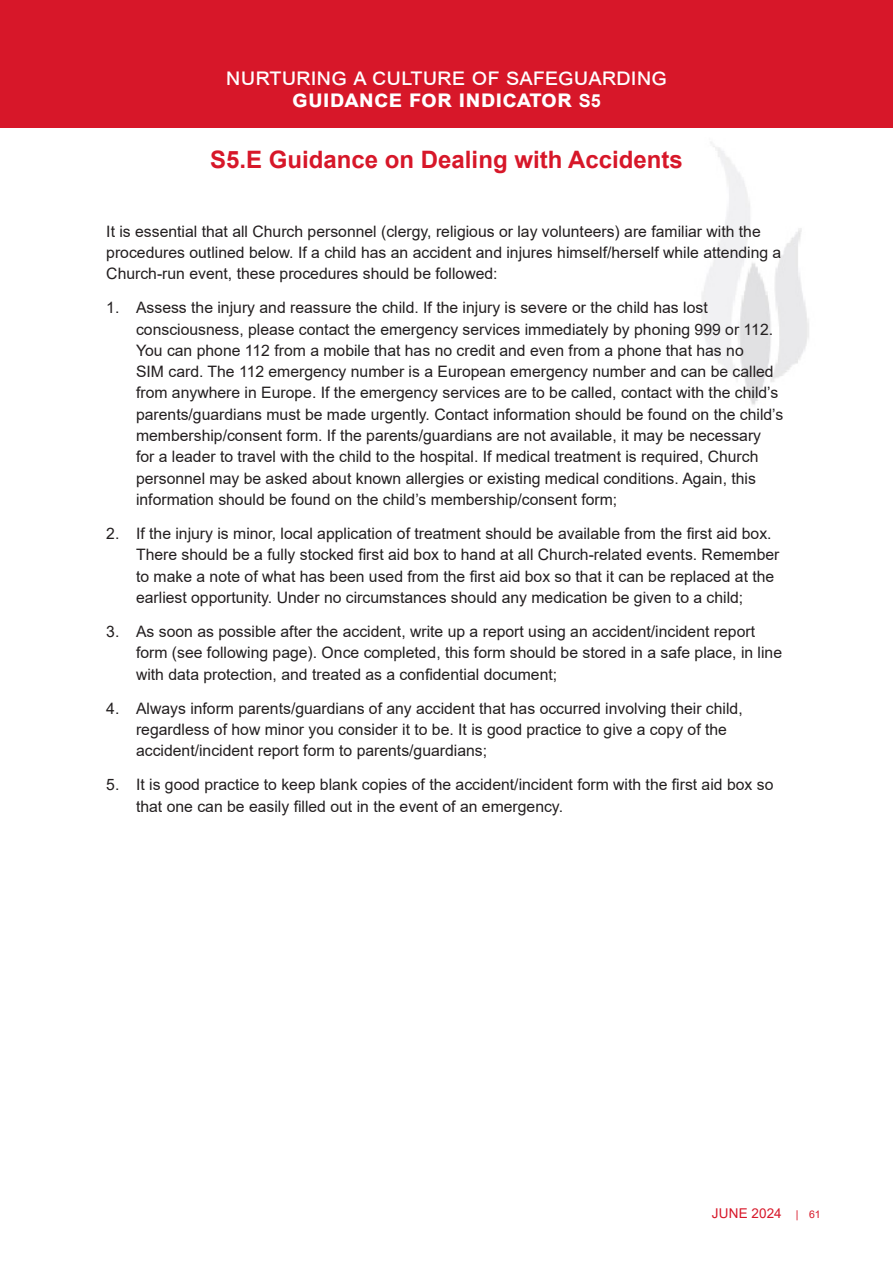
<style>
.page{position:relative;width:893px;height:1263px;background:#fff}
.page>*{position:absolute;margin:0;border:0;box-sizing:border-box;transform-origin:0 0}
.Master_page_title{font:24px/22.5px "Arial";letter-spacing:.255em;color:#fff;text-align:center}
.Main_Standard_1_heading{font:700 24px "Arial";color:#d71729}
.Body_text{font:15.75px/21.3px "Arial";color:#231f20}
.t1{font:13.5px "Arial";letter-spacing:.01em;color:#d71729}
.s1{font-weight:700}
.s2{font-weight:700;font-size:18px}
.s3{font-size:10.5px}
</style>
<div class="page">
<div style="left:0;top:0;width:893px;height:128px;background:#d71729"></div>
<img style="left:702px;top:142px;width:107px;height:263px">
<p class="Master_page_title" style="left:226px;top:65px;width:442px">nurturing a culture of safeguarding <span class="s1">guidance for indicator</span> <span class="s2">S5</span></p>
<p class="Main_Standard_1_heading" style="left:210px;top:143px;width:474px">S5.E Guidance on Dealing with Accidents</p>
<p class="Body_text" style="left:106px;top:220px;width:676px">It is essential that all Church personnel (clergy, religious or lay volunteers) are familiar with the procedures outlined below. If a child has an accident and injures himself/herself while attending a<br>Church-run event, these procedures should be followed:</p>
<p class="Body_text" style="left:136px;top:297px;width:649px;text-indent:-30px">1. Assess the injury and reassure the child. If the injury is severe or the child has lost consciousness, please contact the emergency services immediately by phoning 999 or 112.<br>You can phone 112 from a mobile that has no credit and even from a phone that has no<br>SIM card. The 112 emergency number is a European emergency number and can be called from anywhere in Europe. If the emergency services are to be called, contact with the child’s parents/guardians must be made urgently. Contact information should be found on the child’s membership/consent form. If the parents/guardians are not available, it may be necessary for a leader to travel with the child to the hospital. If medical treatment is required, Church personnel may be asked about known allergies or existing medical conditions. Again, this information should be found on the child’s membership/consent form;</p>
<p class="Body_text" style="left:136px;top:523px;width:645px;text-indent:-30px">2. If the injury is minor, local application of treatment should be available from the first aid box.<br>There should be a fully stocked first aid box to hand at all Church-related events. Remember to make a note of what has been used from the first aid box so that it can be replaced at the earliest opportunity. Under no circumstances should any medication be given to a child;</p>
<p class="Body_text" style="left:136px;top:621px;width:648px;text-indent:-30px">3. As soon as possible after the accident, write up a report using an accident/incident report form (see following page). Once completed, this form should be stored in a safe place, in line with data protection, and treated as a confidential document;</p>
<p class="Body_text" style="left:136px;top:697px;width:608px;text-indent:-30px">4. Always inform parents/guardians of any accident that has occurred involving their child, regardless of how minor you consider it to be. It is good practice to give a copy of the accident/incident report form to parents/guardians;</p>
<p class="Body_text" style="left:136px;top:774px;width:639px;text-indent:-30px">5. It is good practice to keep blank copies of the accident/incident form with the first aid box so that one can be easily filled out in the event of an emergency.</p>
<p class="t1" style="left:712px;top:1204px;width:110px">JUNE 2024 <span class="s3">| 61</span></p>
</div>
